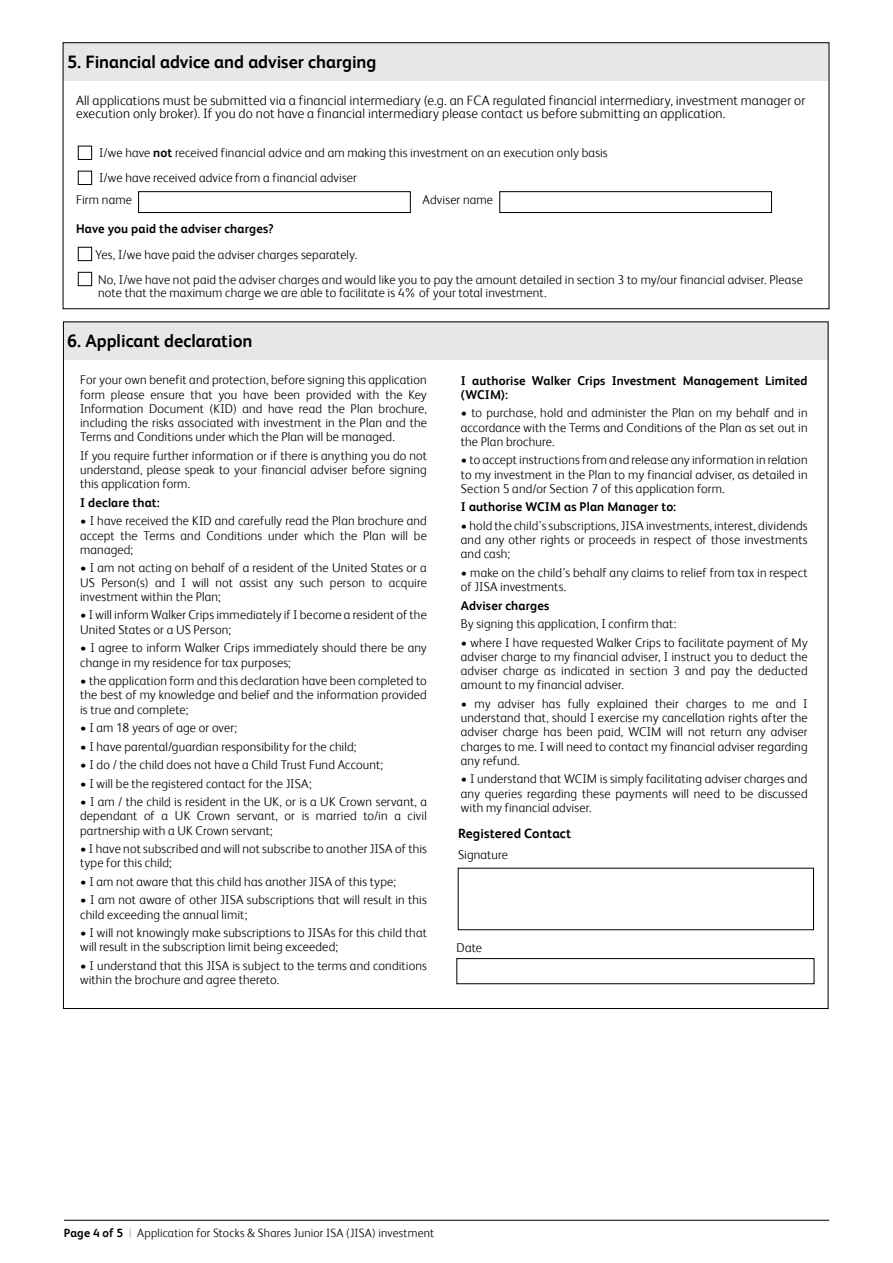
<style>
.page{position:relative;width:893px;height:1263px;background:#fff}
.page>*{position:absolute;margin:0;border:0;box-sizing:border-box;transform-origin:0 0}
.t1{font:700 18px "FS Albert";color:#000}
.t2{font:300 13.5px/13.5px "FS Albert";letter-spacing:.01em;color:#000}
.t3{font:700 13.5px "FS Albert";letter-spacing:.01em;color:#000}
.t4{font:300 12.75px/14.2px "FS Albert";letter-spacing:.01em;color:#000;text-align:justify}
.t5{font:700 12.75px/14.2px "FS Albert";letter-spacing:.01em;color:#000}
.t6{font:300 12px "FS Albert";letter-spacing:.015em;color:#000}
.s1{font-weight:700}
.s2{color:#939598}
</style>
<div class="page">
<hr style="left:64px;top:1220px;width:765px;height:1px;background:#000">
<div style="left:457px;top:958px;width:357px;height:26px;border:1px solid #000"></div>
<div style="left:63px;top:322px;width:765px;height:38px;background:#e6e7e8"></div>
<div style="left:63px;top:43px;width:765px;height:38px;background:#e6e7e8"></div>
<div style="left:138px;top:191px;width:272px;height:22px;border:1px solid #000"></div>
<div style="left:500px;top:191px;width:272px;height:22px;border:1px solid #000"></div>
<div style="left:78px;top:247px;width:14px;height:14px;border:1px solid #000"></div>
<div style="left:78px;top:272px;width:14px;height:14px;border:1px solid #000"></div>
<div style="left:78px;top:146px;width:14px;height:14px;border:1px solid #000"></div>
<div style="left:78px;top:171px;width:14px;height:14px;border:1px solid #000"></div>
<h1 class="t1" style="left:67px;top:52px;width:311px">5. Financial advice and adviser charging</h1>
<p class="t2" style="left:76px;top:94px;width:731px">All applications must be submitted via a financial intermediary (e.g. an FCA regulated financial intermediary, investment manager or execution only broker). If you do not have a financial intermediary please contact us before submitting an application.</p>
<p class="t4" style="left:99px;top:139px;width:510px;line-height:25.2px">I/we have <span class="s1">not</span> received financial advice and am making this investment on an execution only basis<br>I/we have received advice from a financial adviser</p>
<p class="t4" style="left:76px;top:192px;width:57px">Firm name</p>
<p class="t4" style="left:423px;top:192px;width:72px">Adviser name</p>
<p class="t5" style="left:76px;top:222px;width:199px">Have you paid the adviser charges?</p>
<p class="t4" style="left:95px;top:241px;width:709px;line-height:25.2px">Yes, I/we have paid the adviser charges separately.<br>No, I/we have not paid the adviser charges and would like you to pay the amount detailed in section 3 to my/our financial adviser. Please</p>
<p class="t4" style="left:98px;top:286px;width:450px">note that the maximum charge we are able to facilitate is 4% of your total investment.</p>
<h1 class="t1" style="left:67px;top:331px;width:187px">6. Applicant declaration</h1>
<p class="t4" style="left:80px;top:373px;width:348px">For your own benefit and protection, before signing this application form please ensure that you have been provided with the Key Information Document (KID) and have read the Plan brochure, including the risks associated with investment in the Plan and the Terms and Conditions under which the Plan will be managed.</p>
<p class="t4" style="left:80px;top:448px;width:348px">If you require further information or if there is anything you do not understand, please speak to your financial adviser before signing this application form.</p>
<p class="t5" style="left:80px;top:495px;width:81px">I declare that:</p>
<p class="t4" style="left:80px;top:514px;width:348px">• I have received the KID and carefully read the Plan brochure and accept the Terms and Conditions under which the Plan will be managed;</p>
<p class="t4" style="left:80px;top:561px;width:348px">• I am not acting on behalf of a resident of the United States or a US Person(s) and I will not assist any such person to acquire investment within the Plan;</p>
<p class="t4" style="left:80px;top:608px;width:348px">• I will inform Walker Crips immediately if I become a resident of the<br>United States or a US Person;</p>
<p class="t4" style="left:80px;top:641px;width:348px">• I agree to inform Walker Crips immediately should there be any change in my residence for tax purposes;</p>
<p class="t4" style="left:80px;top:673px;width:348px">• the application form and this declaration have been completed to the best of my knowledge and belief and the information provided is true and complete;</p>
<p class="t4" style="left:80px;top:720px;width:158px">• I am 18 years of age or over;</p>
<p class="t4" style="left:80px;top:739px;width:278px">• I have parental/guardian responsibility for the child;</p>
<p class="t4" style="left:80px;top:757px;width:304px">• I do / the child does not have a Child Trust Fund Account;</p>
<p class="t4" style="left:80px;top:776px;width:233px">• I will be the registered contact for the JISA;</p>
<p class="t4" style="left:80px;top:794px;width:348px">• I am / the child is resident in the UK, or is a UK Crown servant, a dependant of a UK Crown servant, or is married to/in a civil partnership with a UK Crown servant;</p>
<p class="t4" style="left:80px;top:841px;width:348px">• I have not subscribed and will not subscribe to another JISA of this type for this child;</p>
<p class="t4" style="left:80px;top:874px;width:317px">• I am not aware that this child has another JISA of this type;</p>
<p class="t4" style="left:80px;top:893px;width:348px">• I am not aware of other JISA subscriptions that will result in this child exceeding the annual limit;</p>
<p class="t4" style="left:80px;top:925px;width:348px">• I will not knowingly make subscriptions to JISAs for this child that will result in the subscription limit being exceeded;</p>
<p class="t4" style="left:80px;top:958px;width:348px">• I understand that this JISA is subject to the terms and conditions within the brochure and agree thereto.</p>
<p class="t5" style="left:461px;top:373px;width:348px">I authorise Walker Crips Investment Management Limited (WCIM):</p>
<p class="t4" style="left:461px;top:406px;width:348px">• to purchase, hold and administer the Plan on my behalf and in accordance with the Terms and Conditions of the Plan as set out in the Plan brochure.</p>
<p class="t4" style="left:461px;top:453px;width:348px">• to accept instructions from and release any information in relation to my investment in the Plan to my financial adviser, as detailed in Section 5 and/or Section 7 of this application form.</p>
<p class="t5" style="left:461px;top:500px;width:217px">I authorise WCIM as Plan Manager to:</p>
<p class="t4" style="left:461px;top:518px;width:348px">• hold the child’s subscriptions, JISA investments, interest, dividends and any other rights or proceeds in respect of those investments and cash;</p>
<p class="t4" style="left:461px;top:565px;width:348px">• make on the child’s behalf any claims to relief from tax in respect of JISA investments.</p>
<p class="t5" style="left:461px;top:598px;width:90px">Adviser charges</p>
<p class="t4" style="left:461px;top:616px;width:217px">By signing this application, I confirm that:</p>
<p class="t4" style="left:461px;top:635px;width:348px">• where I have requested Walker Crips to facilitate payment of My adviser charge to my financial adviser, I instruct you to deduct the adviser charge as indicated in section 3 and pay the deducted amount to my financial adviser.</p>
<p class="t4" style="left:461px;top:696px;width:348px">• my adviser has fully explained their charges to me and I understand that, should I exercise my cancellation rights after the adviser charge has been paid, WCIM will not return any adviser charges to me. I will need to contact my financial adviser regarding any refund.</p>
<p class="t4" style="left:461px;top:772px;width:348px">• I understand that WCIM is simply facilitating adviser charges and any queries regarding these payments will need to be discussed with my financial adviser.</p>
<p class="t3" style="left:458px;top:826px;width:115px">Registered Contact</p>
<p class="t4" style="left:458px;top:848px;width:51px">Signature</p>
<p class="t4" style="left:457px;top:940px;width:27px">Date</p>
<p class="t6" style="left:64px;top:1226px;width:372px"><span class="s1">Page 4 of 5</span> <span class="s2">|</span> Application for Stocks &amp; Shares Junior ISA (JISA) investment</p>
</div>
